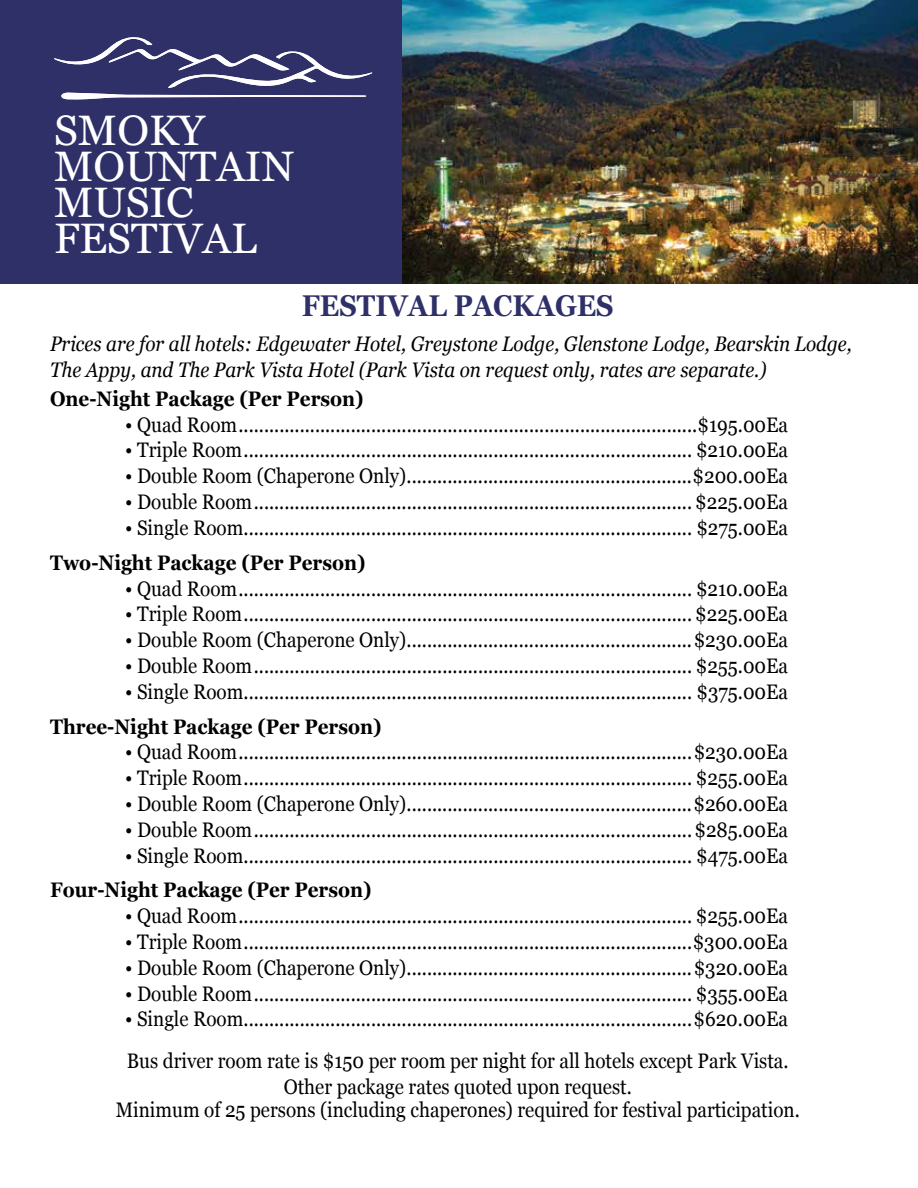
<style>
.page{position:relative;width:918px;height:1188px;background:#fff}
.page>*{position:absolute;margin:0;border:0;box-sizing:border-box;transform-origin:0 0}
.t1{font:42.6px/36px "Georgia";color:#fff}
.t2{font:700 30px "Georgia";color:#2f3068;scale:.9 1}
.t3{font:21px/42px "Georgia";color:#000;scale:.9 1}
.t4{font:italic 21px/25.8px "Georgia";color:#000;scale:.9 1}
.t5{font:700 21px "Georgia";color:#000;scale:.9 1}
</style>
<div class="page">
<div style="left:0;top:0;width:918px;height:284px;background:#2f3068"></div>
<svg style="left:54px;top:37px;width:318px;height:62px"></svg>
<img style="left:403px;top:0;width:515px;height:284px">
<h1 class="t1" style="left:54px;top:111px;width:242px">SMOKY<br>MOUNTAIN<br>MUSIC<br>FESTIVAL</h1>
<h2 class="t2" style="left:302px;top:283px;width:348px">FESTIVAL PACKAGES</h2>
<p class="t4" style="left:50px;top:330px;width:893px">Prices are for all hotels: Edgewater Hotel, Greystone Lodge, Glenstone Lodge, Bearskin Lodge,<br>The Appy, and The Park Vista Hotel (Park Vista on request only, rates are separate.)</p>
<p class="t5" style="left:50px;top:383px;width:350px">One-Night Package (Per Person)</p>
<p class="t3" style="left:125px;top:403px;width:738px">• Quad Room..........................................................................................$195.00Ea</p>
<p class="t3" style="left:125px;top:428px;width:738px">• Triple Room........................................................................................ $210.00Ea</p>
<p class="t3" style="left:125px;top:454px;width:738px">• Double Room (Chaperone Only)........................................................$200.00Ea</p>
<p class="t3" style="left:125px;top:480px;width:738px">• Double Room...................................................................................... $225.00Ea</p>
<p class="t3" style="left:125px;top:506px;width:738px">• Single Room........................................................................................ $275.00Ea</p>
<p class="t5" style="left:50px;top:547px;width:352px">Two-Night Package (Per Person)</p>
<p class="t3" style="left:125px;top:566px;width:738px">• Quad Room......................................................................................... $210.00Ea</p>
<p class="t3" style="left:125px;top:592px;width:738px">• Triple Room........................................................................................ $225.00Ea</p>
<p class="t3" style="left:125px;top:618px;width:738px">• Double Room (Chaperone Only)........................................................$230.00Ea</p>
<p class="t3" style="left:125px;top:644px;width:738px">• Double Room...................................................................................... $255.00Ea</p>
<p class="t3" style="left:125px;top:670px;width:738px">• Single Room........................................................................................ $375.00Ea</p>
<p class="t5" style="left:50px;top:710px;width:370px">Three-Night Package (Per Person)</p>
<p class="t3" style="left:125px;top:730px;width:738px">• Quad Room.........................................................................................$230.00Ea</p>
<p class="t3" style="left:125px;top:756px;width:738px">• Triple Room........................................................................................ $255.00Ea</p>
<p class="t3" style="left:125px;top:782px;width:738px">• Double Room (Chaperone Only)........................................................$260.00Ea</p>
<p class="t3" style="left:125px;top:808px;width:738px">• Double Room......................................................................................$285.00Ea</p>
<p class="t3" style="left:125px;top:833px;width:738px">• Single Room........................................................................................ $475.00Ea</p>
<p class="t5" style="left:50px;top:874px;width:359px">Four-Night Package (Per Person)</p>
<p class="t3" style="left:125px;top:894px;width:738px">• Quad Room......................................................................................... $255.00Ea</p>
<p class="t3" style="left:125px;top:920px;width:738px">• Triple Room........................................................................................$300.00Ea</p>
<p class="t3" style="left:125px;top:946px;width:738px">• Double Room (Chaperone Only)........................................................$320.00Ea</p>
<p class="t3" style="left:125px;top:972px;width:738px">• Double Room...................................................................................... $355.00Ea</p>
<p class="t3" style="left:125px;top:997px;width:739px">• Single Room........................................................................................$620.00Ea<br>Bus driver room rate is $150 per room per night for all hotels except Park Vista.</p>
<p class="t3" style="left:116px;top:1075px;width:762px;line-height:22.8px;text-align:center">Other package rates quoted upon request.<br>Minimum of 25 persons (including chaperones) required for festival participation.</p>
</div>
